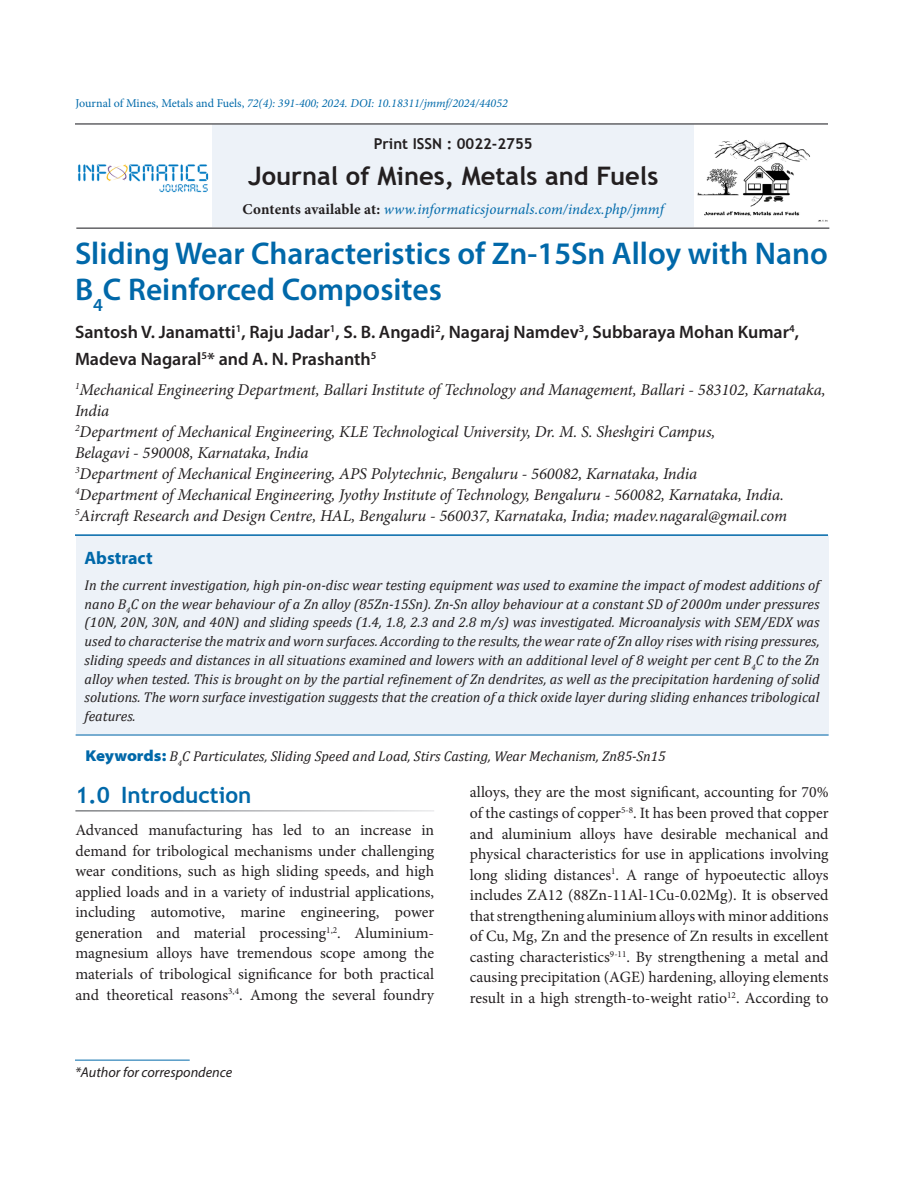
<style>
.page{position:relative;width:918px;height:1188px;background:#fff}
.page>*{position:absolute;margin:0;border:0;box-sizing:border-box;transform-origin:0 0}
.AT{font:600 31.5px/36px "Myriad Pro";color:#0068a9}
.Abs_Text1{font:700 25.5px "Trebuchet MS";color:#231f20}
.t1{font:700 22.5px "Trebuchet MS";color:#0068a9}
.Author{font:600 18px/27px "Myriad Pro";color:#231f20}
.Abs_Head{font:700 18px "Myriad Pro";color:#0068a9}
.Affiliation{font:italic 16.5px/21px "Minion Pro";letter-spacing:-.005em;color:#231f20}
.Text{font:15.75px/20.5px "Minion Pro";color:#231f20;text-align:justify}
.Abs_Text1-2{font:italic 15px "Minion Pro";color:#0069aa}
.Abs_Text1-3{font:700 15px "Trebuchet MS";color:#231f20}
.Abs_Text1-4{font:italic 14.25px/18.8px "Cambria";color:#231f20;text-align:justify}
.Keyword{font:italic 14.25px "Cambria";color:#231f20}
.Footnote1{font:italic 14.25px "Myriad Pro";color:#231f20}
.t2{font:italic 12px "Minion Pro";color:#006aaa}
.s1{font-style:normal}
.s2{font-weight:700;font-style:normal;color:#231f20}
.s3{font-family:"Myriad Pro";font-weight:900;font-style:normal;font-stretch:semi-expanded;font-size:15.75px;color:#0068a9}
</style>
<div class="page">
<div style="left:76px;top:536px;width:753px;height:200px;background:#edf2f8"></div>
<hr style="left:76px;top:735px;width:753px;height:1px;background:#0068a9">
<hr style="left:75px;top:1060px;width:115px;height:1px;background:#0068a9">
<hr style="left:75px;top:534px;width:753px;height:2px;background:#0068a9">
<div style="left:212px;top:124px;width:482px;height:103px;background:#edf2f8"></div>
<img style="left:78px;top:164px;width:131px;height:29px">
<hr style="left:75px;top:123px;width:753px;height:2px;background:#636366">
<hr style="left:76px;top:227px;width:753px;height:2px;background:#636366">
<img style="left:697px;top:140px;width:131px;height:82px">
<p class="t2" style="left:76px;top:95px;width:434px"><span class="s1">Journal of Mines, Metals and Fuels,</span> 72(4): 391-400; 2024. DOI: 10.18311/jmmf/2024/44052</p>
<p class="Abs_Text1-3" style="left:374px;top:134px;width:160px">Print ISSN : 0022-2755</p>
<p class="Abs_Text1" style="left:248px;top:160px;width:412px">Journal of Mines, Metals and Fuels</p>
<p class="Abs_Text1-2" style="left:243px;top:199px;width:423px"><span class="s2">Contents available at:</span> www.informaticsjournals.com/index.php/jmmf</p>
<p class="AT" style="left:75px;top:235px;width:754px">Sliding Wear Characteristics of Zn-15Sn Alloy with Nano<br>B<sub>4</sub>C Reinforced Composites</p>
<p class="Author" style="left:75px;top:318px;width:726px">Santosh V. Janamatti<sup>1</sup>, Raju Jadar<sup>1</sup>, S. B. Angadi<sup>2</sup>, Nagaraj Namdev<sup>3</sup>, Subbaraya Mohan Kumar<sup>4</sup>,<br>Madeva Nagaral<sup>5</sup>* and A. N. Prashanth<sup>5</sup></p>
<p class="Affiliation" style="left:75px;top:379px;width:752px"><sup>1</sup>Mechanical Engineering Department, Ballari Institute of Technology and Management, Ballari - 583102, Karnataka, India<br><sup>2</sup>Department of Mechanical Engineering, KLE Technological University, Dr. M. S. Sheshgiri Campus,<br>Belagavi - 590008, Karnataka, India<br><sup>3</sup>Department of Mechanical Engineering, APS Polytechnic, Bengaluru - 560082, Karnataka, India<br><sup>4</sup>Department of Mechanical Engineering, Jyothy Institute of Technology, Bengaluru - 560082, Karnataka, India.<br><sup>5</sup>Aircraft Research and Design Centre, HAL, Bengaluru - 560037, Karnataka, India; madev.nagaral@gmail.com</p>
<p class="Abs_Head" style="left:85px;top:546px;width:70px">Abstract</p>
<p class="Abs_Text1-4" style="left:85px;top:575px;width:737px">In the current investigation, high pin-on-disc wear testing equipment was used to examine the impact of modest additions of nano B<sub>4</sub>C on the wear behaviour of a Zn alloy (85Zn-15Sn). Zn-Sn alloy behaviour at a constant SD of 2000m under pressures (10N, 20N, 30N, and 40N) and sliding speeds (1.4, 1.8, 2.3 and 2.8 m/s) was investigated. Microanalysis with SEM/EDX was used to characterise the matrix and worn surfaces. According to the results, the wear rate of Zn alloy rises with rising pressures, sliding speeds and distances in all situations examined and lowers with an additional level of 8 weight per cent B<sub>4</sub>C to the Zn alloy when tested. This is brought on by the partial refinement of Zn dendrites, as well as the precipitation hardening of solid solutions. The worn surface investigation suggests that the creation of a thick oxide layer during sliding enhances tribological features.</p>
<p class="Keyword" style="left:86px;top:746px;width:582px"><span class="s3">Keywords:</span> B<sub>4</sub>C Particulates, Sliding Speed and Load, Stirs Casting, Wear Mechanism, Zn85-Sn15</p>
<h1 class="t1" style="left:75px;top:781px;width:178px">1.0 Introduction</h1>
<p class="Text" style="left:75px;top:820px;width:360px">Advanced manufacturing has led to an increase in demand for tribological mechanisms under challenging wear conditions, such as high sliding speeds, and high applied loads and in a variety of industrial applications, including automotive, marine engineering, power generation and material processing<sup>1,2</sup>. Aluminium&shy;magnesium alloys have tremendous scope among the materials of tribological significance for both practical and theoretical reasons<sup>3,4</sup>. Among the several foundry</p>
<p class="Footnote1" style="left:75px;top:1063px;width:159px">*Author for correspondence</p>
<p class="Text" style="left:470px;top:782px;width:360px">alloys, they are the most significant, accounting for 70% of the castings of copper<sup>5-8</sup>. It has been proved that copper and aluminium alloys have desirable mechanical and physical characteristics for use in applications involving long sliding distances<sup>1</sup>. A range of hypoeutectic alloys includes ZA12 (88Zn-11Al-1Cu-0.02Mg). It is observed that strengthening aluminium alloys with minor additions of Cu, Mg, Zn and the presence of Zn results in excellent casting characteristics<sup>9-11</sup>. By strengthening a metal and causing precipitation (AGE) hardening, alloying elements result in a high strength-to-weight ratio<sup>12</sup>. According to</p>
</div>
